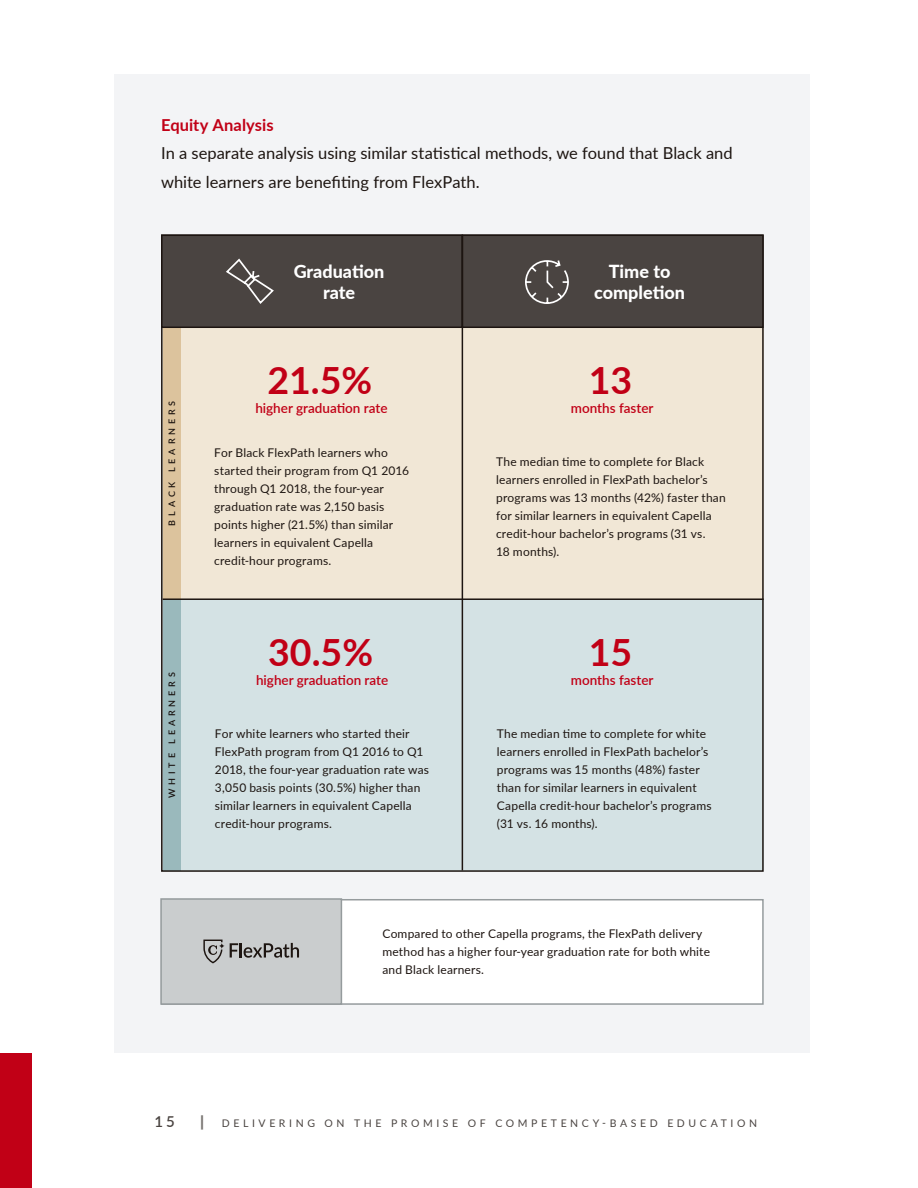
<style>
.page{position:relative;width:918px;height:1188px;background:#fff}
.page>*{position:absolute;margin:0;border:0;box-sizing:border-box;transform-origin:0 0}
.t1{font:700 37.5px "Lato";color:#c10016}
.t2{font:800 18px/21.6px "Lato";color:#fff;text-align:center}
.t3{font:16.5px/28.5px "Lato";color:#1d1511}
.t4{font:700 16.5px "Lato";letter-spacing:.005em;color:#c10016}
.t5{font:600 15px "Lato";color:#4a4441}
.t6{font:600 13.5px "Lato";color:#c10016}
.t7{font:12px/18px "Lato";letter-spacing:.015em;color:#1d1511}
.t8{font:10.5px "Lato";letter-spacing:.345em;color:#4a4441}
.t9{font:600 9px "Lato";letter-spacing:.42em;color:#1d1511}
.s1{font-weight:900;font-size:15px;color:#777370}
</style>
<div class="page">
<div style="left:0;top:1053px;width:32px;height:135px;background:#c10016"></div>
<div style="left:115px;top:74px;width:695px;height:979px;background:#f3f4f6"></div>
<div style="left:163px;top:328px;width:601px;height:270px;background:#f1e7d6"></div>
<div style="left:163px;top:600px;width:601px;height:270px;background:#d4e2e4"></div>
<div style="left:163px;top:328px;width:17px;height:270px;background:#dcc39d"></div>
<div style="left:163px;top:600px;width:17px;height:270px;background:#9ab9bc"></div>
<div style="left:162px;top:235px;width:300px;height:92px;background:#4a4441"></div>
<div style="left:161px;top:235px;width:302px;height:93px;border:2px solid #1d1511"></div>
<div style="left:462px;top:235px;width:301px;height:92px;background:#4a4441"></div>
<div style="left:462px;top:235px;width:302px;height:93px;border:2px solid #1d1511"></div>
<hr style="left:462px;top:328px;width:1px;height:542px;background:#1d1511">
<svg style="left:226px;top:258px;width:48px;height:46px"></svg>
<svg style="left:525px;top:260px;width:44px;height:44px"></svg>
<hr style="left:462px;top:235px;width:1px;height:93px;background:#1d1511">
<hr style="left:163px;top:598px;width:601px;height:2px;background:#1d1511">
<div style="left:161px;top:899px;width:603px;height:106px;background:#fff;border:2px solid #959b9d"></div>
<div style="left:160px;top:898px;width:182px;height:107px;background:#cacdce;border:2px solid #959b9d"></div>
<svg style="left:203px;top:940px;width:96px;height:23px"></svg>
<h3 class="t4" style="left:161px;top:113px;width:114px">Equity Analysis</h3>
<h3 class="t3" style="left:161px;top:138px;width:573px">In a separate analysis using similar statistical methods, we found that Black and white learners are benefiting from FlexPath.</h3>
<p class="t9" style="left:165px;top:526px;width:126px;rotate:-90deg">BLACK LEARNERS</p>
<p class="t9" style="left:165px;top:798px;width:127px;rotate:-90deg">WHITE LEARNERS</p>
<h2 class="t2" style="left:294px;top:260px;width:92px">Graduation rate</h2>
<h2 class="t2" style="left:594px;top:260px;width:92px">Time to completion</h2>
<h1 class="t1" style="left:267px;top:353px;width:106px">21.5%</h1>
<p class="t6" style="left:255px;top:399px;width:134px">higher graduation rate</p>
<p class="t7" style="left:214px;top:443px;width:196px">For Black FlexPath learners who started their program from Q1 2016 through Q1 2018, the four-year graduation rate was 2,150 basis points higher (21.5%) than similar learners in equivalent Capella credit-hour programs.</p>
<h1 class="t1" style="left:268px;top:625px;width:106px">30.5%</h1>
<p class="t6" style="left:256px;top:671px;width:134px">higher graduation rate</p>
<h1 class="t1" style="left:589px;top:353px;width:45px">13</h1>
<p class="t6" style="left:571px;top:399px;width:84px">months faster</p>
<p class="t7" style="left:496px;top:452px;width:231px">The median time to complete for Black learners enrolled in FlexPath bachelor’s programs was 13 months (42%) faster than for similar learners in equivalent Capella credit-hour bachelor’s programs (31 vs.<br>18 months).</p>
<h1 class="t1" style="left:589px;top:625px;width:45px">15</h1>
<p class="t6" style="left:571px;top:671px;width:84px">months faster</p>
<p class="t7" style="left:215px;top:724px;width:216px">For white learners who started their FlexPath program from Q1 2016 to Q1<br>2018, the four-year graduation rate was 3,050 basis points (30.5%) higher than similar learners in equivalent Capella credit-hour programs.</p>
<p class="t7" style="left:497px;top:724px;width:216px">The median time to complete for white learners enrolled in FlexPath bachelor’s programs was 15 months (48%) faster than for similar learners in equivalent Capella credit-hour bachelor’s programs (31 vs. 16 months).</p>
<p class="t7" style="left:382px;top:924px;width:329px">Compared to other Capella programs, the FlexPath delivery method has a higher four-year graduation rate for both white and Black learners.</p>
<p class="t5" style="left:154px;top:1110px;width:22px">15</p>
<p class="t8" style="left:200px;top:1115px;width:559px"><span class="s1">|</span> DELIVERING ON THE PROMISE OF COMPETENCY-BASED EDUCATION</p>
</div>
